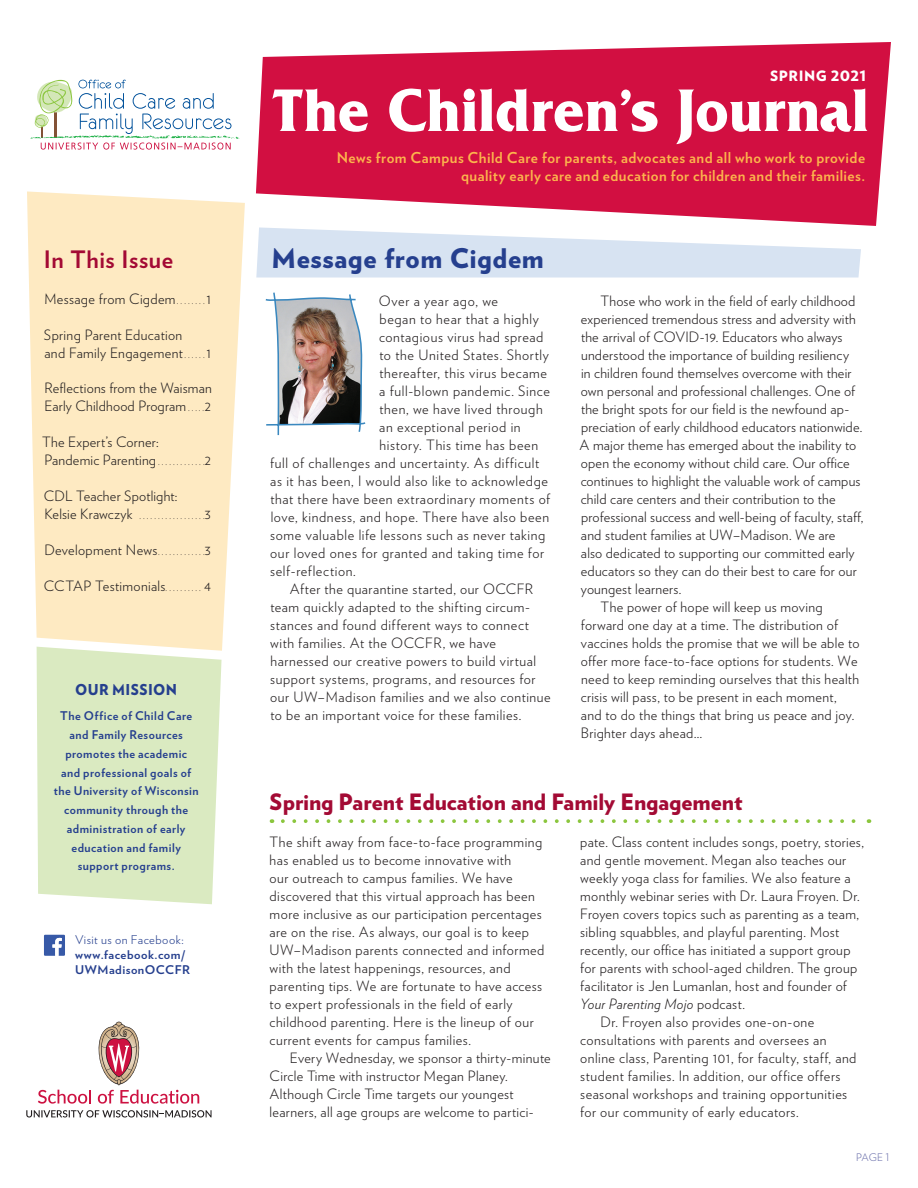
<style>
.page{position:relative;width:918px;height:1188px;background:#fff}
.page>*{position:absolute;margin:0;border:0;box-sizing:border-box;transform-origin:0 0}
.t1{font:700 63px "Friz Quadrata Std";letter-spacing:.01em;color:#fff;scale:.93 1}
.t2{font:900 27px "Verlag";letter-spacing:.02em;color:#253f8e}
.H2_Side_Bar{font:700 24px "Verlag";letter-spacing:.025em;color:#a30a34}
.H3_Inside_Head{font:900 22.5px "Verlag";letter-spacing:-.005em;color:#a30a34}
.t3{font:700 15px/18px "Verlag";letter-spacing:.03em;color:#fcb54c;text-align:right}
.t4{font:900 15px "Verlag";letter-spacing:.03em;color:#253f8e;scale:.95 1}
.T1_no_drop{font:300 14.25px/18px "Verlag";letter-spacing:.025em;color:#231f20}
.T1_no_drop-2{font:300 14.25px "Verlag";letter-spacing:.045em;color:#231f20}
.T2_Sidebar{font:300 14.25px/18px "Verlag";letter-spacing:.015em;color:#231f20}
.T2_Sidebar-2{font:900 14.25px "Verlag";letter-spacing:.035em;color:#fff}
.t5{font:700 12px/18.8px "Verlag";letter-spacing:.04em;color:#253f8e;text-align:center}
.t6{font:700 12px/15px "Verlag";letter-spacing:.04em;color:#253f8e;scale:1.04 1}
.S1{font:300 10.5px "Verlag";color:#6b70ab}
.T2_Sidebar-3{font:300 9px "Verlag";color:#231f20}
.s1{font-size:9px}
.s2{font-size:14.25px}
.s3{font-weight:300}
.s4{font-style:italic}
</style>
<div class="page">
<svg style="left:268px;top:42px;width:623px;height:184px;fill:#d20f41"></svg>
<svg style="left:256px;top:227px;width:605px;height:51px"></svg>
<img style="left:265px;top:292px;width:101px;height:144px">
<svg style="left:27px;top:191px;width:218px;height:441px;fill:#feeac2"></svg>
<div style="left:37px;top:666px;width:185px;height:238px;background:#daeac1"></div>
<svg style="left:36px;top:632px;width:187px;height:34px"></svg>
<svg style="left:30px;top:56px;width:238px;height:149px"></svg>
<svg style="left:44px;top:935px;width:21px;height:21px"></svg>
<svg style="left:38px;top:1090px;width:53px;height:14px"></svg>
<svg style="left:97px;top:1022px;width:102px;height:82px"></svg>
<svg style="left:26px;top:1110px;width:186px;height:8px"></svg>
<svg style="left:283px;top:819px;width:573px;height:4px"></svg>
<p class="H2_Side_Bar" style="left:44px;top:240px;width:131px">In This Issue</p>
<p class="T2_Sidebar" style="left:45px;top:289px;width:136px">Message from Cigdem <span class="s1">.......</span></p>
<p class="T2_Sidebar" style="left:206px;top:289px;width:6px">1</p>
<p class="T2_Sidebar" style="left:44px;top:325px;width:144px">Spring Parent Education and Family Engagement <span class="s1">.....</span></p>
<p class="T2_Sidebar" style="left:206px;top:343px;width:6px">1</p>
<p class="T2_Sidebar" style="left:44px;top:378px;width:169px">Reflections from the Waisman<br>Early Childhood Program <span class="s1">.....</span> 2</p>
<p class="T2_Sidebar" style="left:42px;top:432px;width:170px">The Expert’s Corner:<br>Pandemic Parenting <span class="s1">. . . . . . . . . . . . .</span>2</p>
<p class="T2_Sidebar" style="left:44px;top:486px;width:135px">CDL Teacher Spotlight:</p>
<p class="T2_Sidebar-3" style="left:44px;top:509px;width:168px"><span class="s2">Kelsie Krawczyk</span> . . . . . . . . . . . . . . . . . .<span class="s2">3</span></p>
<p class="T2_Sidebar" style="left:44px;top:540px;width:117px">Development News <span class="s1">............</span></p>
<p class="T2_Sidebar" style="left:205px;top:540px;width:8px">3</p>
<p class="T2_Sidebar" style="left:44px;top:576px;width:125px">CCTAP Testimonials <span class="s1">..........</span></p>
<p class="T2_Sidebar" style="left:204px;top:576px;width:8px">4</p>
<p class="t4" style="left:75px;top:677px;width:109px">OUR MISSION</p>
<p class="t5" style="left:54px;top:706px;width:146px">The Office of Child Care and Family Resources promotes the academic<br>and professional goals of the University of Wisconsin community through the administration of early education and family support programs.</p>
<p class="t6" style="left:75px;top:931px;width:112px"><span class="s3">Visit us on Facebook: </span>www.facebook.com/<br>UWMadisonOCCFR</p>
<p class="T2_Sidebar-2" style="left:770px;top:64px;width:98px">SPRING 2021</p>
<p class="t1" style="left:273px;top:76px;width:641px">The Children’s Journal</p>
<p class="t3" style="left:337px;top:148px;width:530px">News from Campus Child Care for parents, advocates and all who work to provide quality early care and education for children and their families.</p>
<h1 class="t2" style="left:272px;top:236px;width:274px">Message from Cigdem</h1>
<p class="T1_no_drop-2" style="left:379px;top:291px;width:121px">Over a year ago, we</p>
<p class="T1_no_drop-2" style="left:380px;top:309px;width:161px">began to hear that a highly</p>
<p class="T1_no_drop" style="left:379px;top:327px;width:166px">contagious virus had spread</p>
<p class="T1_no_drop" style="left:379px;top:345px;width:171px">to the United States. Shortly</p>
<p class="T1_no_drop-2" style="left:379px;top:363px;width:169px">thereafter, this virus became</p>
<p class="T1_no_drop-2" style="left:379px;top:381px;width:172px">a full-blown pandemic. Since</p>
<p class="T1_no_drop-2" style="left:379px;top:399px;width:165px">then, we have lived through</p>
<p class="T1_no_drop" style="left:379px;top:417px;width:143px">an exceptional period in</p>
<p class="T1_no_drop-2" style="left:380px;top:435px;width:160px">history. This time has been</p>
<p class="T1_no_drop-2" style="left:270px;top:453px;width:270px">full of challenges and uncertainty. As difficult</p>
<p class="T1_no_drop" style="left:270px;top:471px;width:279px">as it has been, I would also like to acknowledge</p>
<p class="T1_no_drop-2" style="left:270px;top:489px;width:281px">that there have been extraordinary moments of</p>
<p class="T1_no_drop-2" style="left:271px;top:507px;width:280px">love, kindness, and hope. There have also been</p>
<p class="T1_no_drop" style="left:270px;top:525px;width:277px">some valuable life lessons such as never taking</p>
<p class="T1_no_drop" style="left:270px;top:543px;width:275px">our loved ones for granted and taking time for</p>
<p class="T1_no_drop" style="left:270px;top:561px;width:87px">self-reflection.</p>
<p class="T1_no_drop" style="left:270px;top:579px;width:282px;text-indent:20px">After the quarantine started, our OCCFR team quickly adapted to the shifting circum&shy;stances and found different ways to connect with families. At the OCCFR, we have harnessed our creative powers to build virtual support systems, programs, and resources for our UW–Madison families and we also continue to be an important voice for these families.</p>
<p class="T1_no_drop" style="left:580px;top:291px;width:285px;text-indent:21px">Those who work in the field of early childhood experienced tremendous stress and adversity with the arrival of COVID-19. Educators who always understood the importance of building resiliency<br>in children found themselves overcome with their own personal and professional challenges. One of the bright spots for our field is the newfound ap&shy;preciation of early childhood educators nationwide.<br>A major theme has emerged about the inability to open the economy without child care. Our office continues to highlight the valuable work of campus child care centers and their contribution to the professional success and well-being of faculty, staff, and student families at UW–Madison. We are<br>also dedicated to supporting our committed early educators so they can do their best to care for our youngest learners.</p>
<p class="T1_no_drop" style="left:581px;top:597px;width:280px;text-indent:20px">The power of hope will keep us moving forward one day at a time. The distribution of vaccines holds the promise that we will be able to offer more face-to-face options for students. We need to keep reminding ourselves that this health crisis will pass, to be present in each moment, and to do the things that bring us peace and joy.<br>Brighter days ahead…</p>
<p class="H3_Inside_Head" style="left:270px;top:784px;width:475px">Spring Parent Education and Family Engagement</p>
<p class="T1_no_drop" style="left:270px;top:832px;width:276px">The shift away from face-to-face programming has enabled us to become innovative with<br>our outreach to campus families. We have discovered that this virtual approach has been more inclusive as our participation percentages are on the rise. As always, our goal is to keep UW–Madison parents connected and informed with the latest happenings, resources, and parenting tips. We are fortunate to have access to expert professionals in the field of early childhood parenting. Here is the lineup of our current events for campus families.</p>
<p class="T1_no_drop" style="left:270px;top:1048px;width:283px;text-indent:20px">Every Wednesday, we sponsor a thirty-minute Circle Time with instructor Megan Planey.<br>Although Circle Time targets our youngest learners, all age groups are welcome to partici-</p>
<p class="T1_no_drop" style="left:580px;top:832px;width:285px">pate. Class content includes songs, poetry, stories, and gentle movement. Megan also teaches our weekly yoga class for families. We also feature a monthly webinar series with Dr. Laura Froyen. Dr.<br>Froyen covers topics such as parenting as a team, sibling squabbles, and playful parenting. Most recently, our office has initiated a support group for parents with school-aged children. The group facilitator is Jen Lumanlan, host and founder of <span class="s4">Your Parenting Mojo</span> podcast.</p>
<p class="T1_no_drop" style="left:580px;top:1012px;width:278px;text-indent:20px">Dr. Froyen also provides one-on-one consultations with parents and oversees an online class, Parenting 101, for faculty, staff, and student families. In addition, our office offers seasonal workshops and training opportunities for our community of early educators.</p>
<p class="S1" style="left:856px;top:1150px;width:35px">PAGE 1</p>
</div>
